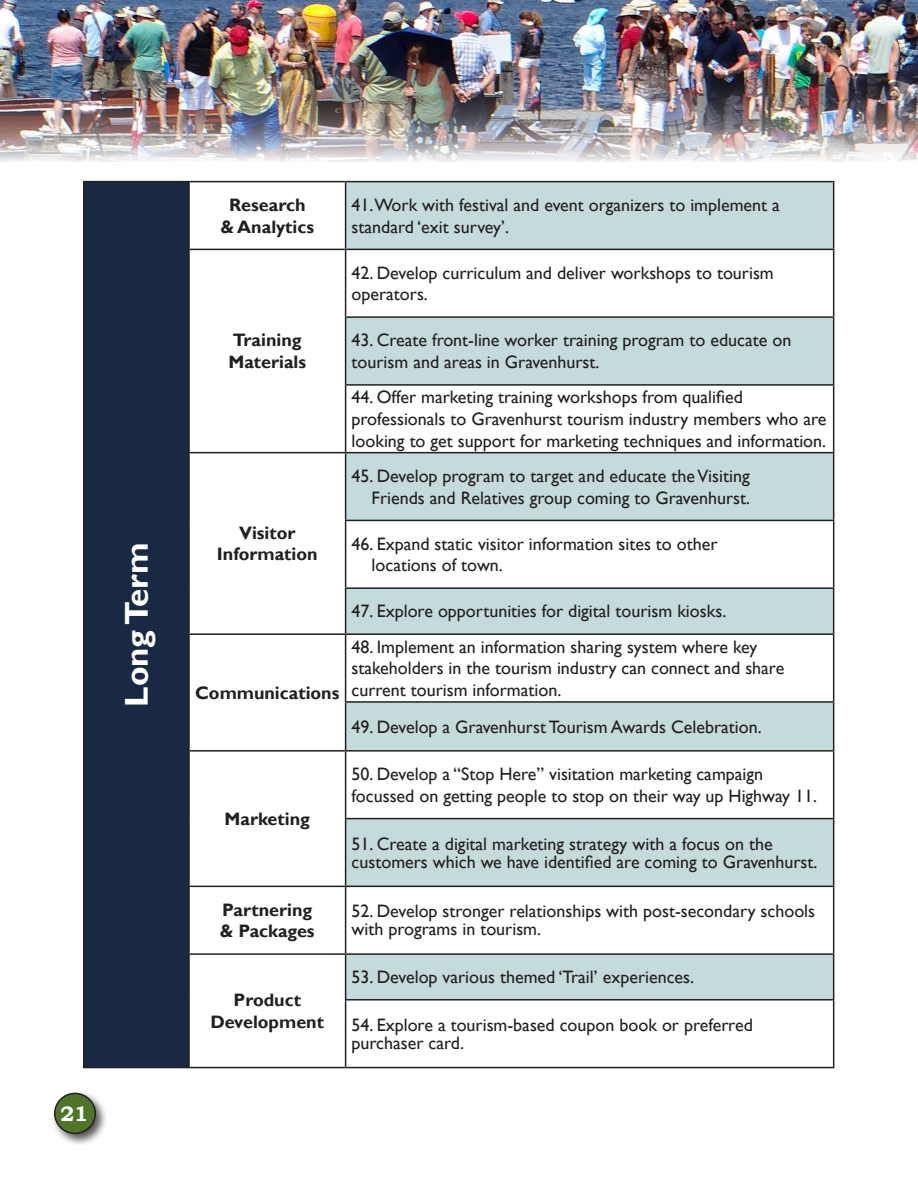
<style>
.page{position:relative;width:918px;height:1188px;background:#fff}
.page>*{position:absolute;margin:0;border:0;box-sizing:border-box;transform-origin:0 0}
.t1{font:700 33px "Gill Sans";color:#fff}
.t2{font:700 21px "Bookman Old Style";color:#fff}
.t3{font:18px/21.6px "Gill Sans";color:#231f20}
.t4{font:700 18px "Gill Sans";color:#231f20}
</style>
<div class="page">
<div style="left:51px;top:1090px;width:57px;height:56px;background:#231f20;opacity:.75"></div>
<div style="left:55px;top:1093px;width:40px;height:40px;background:#50752a;border-radius:50%"></div>
<div style="left:54px;top:1093px;width:42px;height:41px;border:2px solid #231f20;border-radius:50%"></div>
<div style="left:84px;top:182px;width:105px;height:886px;background:#192944"></div>
<svg style="left:346px;top:182px;width:487px;height:817px;fill:#c5dbdb"></svg>
<hr style="left:83px;top:181px;width:106px;height:1px;background:#231f20">
<hr style="left:83px;top:182px;width:2px;height:67px;background:#231f20">
<hr style="left:189px;top:181px;width:157px;height:1px;background:#231f20">
<hr style="left:188px;top:182px;width:2px;height:67px;background:#231f20">
<hr style="left:346px;top:181px;width:488px;height:1px;background:#231f20">
<hr style="left:345px;top:182px;width:1px;height:67px;background:#231f20">
<hr style="left:833px;top:182px;width:1px;height:67px;background:#231f20">
<hr style="left:83px;top:249px;width:2px;height:68px;background:#231f20">
<hr style="left:188px;top:249px;width:158px;height:1px;background:#231f20">
<hr style="left:188px;top:250px;width:2px;height:67px;background:#231f20">
<hr style="left:346px;top:249px;width:488px;height:1px;background:#231f20">
<hr style="left:345px;top:250px;width:1px;height:66px;background:#231f20">
<hr style="left:833px;top:250px;width:1px;height:66px;background:#231f20">
<hr style="left:83px;top:317px;width:2px;height:68px;background:#231f20">
<hr style="left:188px;top:317px;width:2px;height:68px;background:#231f20">
<hr style="left:345px;top:316px;width:489px;height:2px;background:#231f20">
<hr style="left:345px;top:318px;width:1px;height:66px;background:#231f20">
<hr style="left:833px;top:318px;width:1px;height:66px;background:#231f20">
<hr style="left:83px;top:385px;width:2px;height:68px;background:#231f20">
<hr style="left:188px;top:385px;width:2px;height:67px;background:#231f20">
<hr style="left:345px;top:384px;width:489px;height:2px;background:#231f20">
<hr style="left:345px;top:386px;width:1px;height:66px;background:#231f20">
<hr style="left:833px;top:386px;width:1px;height:66px;background:#231f20">
<hr style="left:83px;top:453px;width:2px;height:67px;background:#231f20">
<hr style="left:188px;top:452px;width:158px;height:1px;background:#231f20">
<hr style="left:188px;top:453px;width:2px;height:67px;background:#231f20">
<hr style="left:346px;top:452px;width:488px;height:1px;background:#231f20">
<hr style="left:345px;top:453px;width:1px;height:67px;background:#231f20">
<hr style="left:833px;top:453px;width:1px;height:67px;background:#231f20">
<hr style="left:83px;top:520px;width:2px;height:68px;background:#231f20">
<hr style="left:188px;top:520px;width:2px;height:68px;background:#231f20">
<hr style="left:345px;top:520px;width:489px;height:1px;background:#231f20">
<hr style="left:345px;top:521px;width:1px;height:66px;background:#231f20">
<hr style="left:833px;top:521px;width:1px;height:66px;background:#231f20">
<hr style="left:83px;top:588px;width:2px;height:46px;background:#231f20">
<hr style="left:188px;top:588px;width:2px;height:45px;background:#231f20">
<hr style="left:345px;top:587px;width:489px;height:2px;background:#231f20">
<hr style="left:345px;top:589px;width:1px;height:44px;background:#231f20">
<hr style="left:833px;top:589px;width:1px;height:44px;background:#231f20">
<hr style="left:83px;top:634px;width:2px;height:68px;background:#231f20">
<hr style="left:188px;top:633px;width:158px;height:2px;background:#231f20">
<hr style="left:188px;top:635px;width:2px;height:67px;background:#231f20">
<hr style="left:346px;top:633px;width:488px;height:2px;background:#231f20">
<hr style="left:345px;top:635px;width:1px;height:66px;background:#231f20">
<hr style="left:833px;top:635px;width:1px;height:66px;background:#231f20">
<hr style="left:83px;top:702px;width:2px;height:49px;background:#231f20">
<hr style="left:188px;top:702px;width:2px;height:48px;background:#231f20">
<hr style="left:345px;top:701px;width:489px;height:2px;background:#231f20">
<hr style="left:345px;top:703px;width:1px;height:47px;background:#231f20">
<hr style="left:833px;top:703px;width:1px;height:47px;background:#231f20">
<hr style="left:83px;top:751px;width:2px;height:68px;background:#231f20">
<hr style="left:188px;top:750px;width:158px;height:2px;background:#231f20">
<hr style="left:188px;top:752px;width:2px;height:67px;background:#231f20">
<hr style="left:346px;top:750px;width:488px;height:2px;background:#231f20">
<hr style="left:345px;top:752px;width:1px;height:66px;background:#231f20">
<hr style="left:833px;top:752px;width:1px;height:66px;background:#231f20">
<hr style="left:83px;top:819px;width:2px;height:67px;background:#231f20">
<hr style="left:188px;top:819px;width:2px;height:67px;background:#231f20">
<hr style="left:345px;top:818px;width:489px;height:1px;background:#231f20">
<hr style="left:345px;top:819px;width:1px;height:67px;background:#231f20">
<hr style="left:833px;top:819px;width:1px;height:67px;background:#231f20">
<hr style="left:83px;top:886px;width:2px;height:68px;background:#231f20">
<hr style="left:188px;top:886px;width:158px;height:1px;background:#231f20">
<hr style="left:188px;top:887px;width:2px;height:66px;background:#231f20">
<hr style="left:346px;top:886px;width:488px;height:1px;background:#231f20">
<hr style="left:345px;top:887px;width:1px;height:66px;background:#231f20">
<hr style="left:833px;top:887px;width:1px;height:66px;background:#231f20">
<hr style="left:83px;top:954px;width:2px;height:46px;background:#231f20">
<hr style="left:188px;top:953px;width:158px;height:2px;background:#231f20">
<hr style="left:188px;top:955px;width:2px;height:45px;background:#231f20">
<hr style="left:346px;top:953px;width:488px;height:2px;background:#231f20">
<hr style="left:345px;top:955px;width:1px;height:44px;background:#231f20">
<hr style="left:833px;top:955px;width:1px;height:44px;background:#231f20">
<hr style="left:83px;top:1000px;width:2px;height:67px;background:#231f20">
<hr style="left:188px;top:1000px;width:2px;height:67px;background:#231f20">
<hr style="left:345px;top:999px;width:489px;height:2px;background:#231f20">
<hr style="left:345px;top:1001px;width:1px;height:66px;background:#231f20">
<hr style="left:833px;top:1001px;width:1px;height:66px;background:#231f20">
<hr style="left:83px;top:1067px;width:106px;height:1px;background:#231f20">
<hr style="left:189px;top:1067px;width:157px;height:1px;background:#231f20">
<hr style="left:346px;top:1067px;width:488px;height:1px;background:#231f20">
<img style="left:0;top:0;width:918px;height:162px">
<p class="t1" style="left:117px;top:707px;width:166px;rotate:-90deg">Long Term</p>
<p class="t2" style="left:60px;top:1099px;width:29px">21</p>
<p class="t4" style="left:229px;top:194px;width:78px">Research</p>
<p class="t4" style="left:221px;top:216px;width:95px">&amp; Analytics</p>
<p class="t4" style="left:233px;top:330px;width:70px">Training</p>
<p class="t4" style="left:228px;top:351px;width:79px">Materials</p>
<p class="t4" style="left:239px;top:522px;width:58px">Visitor</p>
<p class="t4" style="left:217px;top:544px;width:102px">Information</p>
<p class="t4" style="left:195px;top:682px;width:146px">Communications</p>
<p class="t4" style="left:225px;top:808px;width:87px">Marketing</p>
<p class="t4" style="left:222px;top:899px;width:92px">Partnering</p>
<p class="t4" style="left:220px;top:920px;width:96px">&amp; Packages</p>
<p class="t4" style="left:234px;top:989px;width:69px">Product</p>
<p class="t4" style="left:210px;top:1011px;width:115px">Development</p>
<p class="t3" style="left:352px;top:194px;width:430px">41.Work with festival and event organizers to implement a standard ‘exit survey’.</p>
<p class="t3" style="left:352px;top:262px;width:424px">42. Develop curriculum and deliver workshops to tourism operators.</p>
<p class="t3" style="left:352px;top:330px;width:441px">43. Create front-line worker training program to educate on tourism and areas in Gravenhurst.</p>
<p class="t3" style="left:352px;top:387px;width:476px">44. Offer marketing training workshops from qualified professionals to Gravenhurst tourism industry members who are looking to get support for marketing techniques and information.</p>
<p class="t3" style="left:352px;top:465px;width:400px;text-align:right">45. Develop program to target and educate the Visiting<br>Friends and Relatives group coming to Gravenhurst.</p>
<p class="t3" style="left:372px;top:533px;width:347px;text-indent:-20px">46. Expand static visitor information sites to other locations of town.</p>
<p class="t3" style="left:352px;top:601px;width:376px">47. Explore opportunities for digital tourism kiosks.</p>
<p class="t3" style="left:352px;top:636px;width:434px">48. Implement an information sharing system where key stakeholders in the tourism industry can connect and share current tourism information.</p>
<p class="t3" style="left:352px;top:716px;width:412px">49. Develop a Gravenhurst Tourism Awards Celebration.</p>
<p class="t3" style="left:352px;top:764px;width:467px">50. Develop a “Stop Here” visitation marketing campaign focussed on getting people to stop on their way up Highway 11.</p>
<p class="t3" style="left:352px;top:835px;width:467px;line-height:18px">51. Create a digital marketing strategy with a focus on the customers which we have identified are coming to Gravenhurst.</p>
<p class="t3" style="left:352px;top:903px;width:465px;line-height:18px">52. Develop stronger relationships with post-secondary schools with programs in tourism.</p>
<p class="t3" style="left:352px;top:967px;width:344px">53. Develop various themed ‘Trail’ experiences.</p>
<p class="t3" style="left:352px;top:1016px;width:403px;line-height:18px">54. Explore a tourism-based coupon book or preferred purchaser card.</p>
</div>
